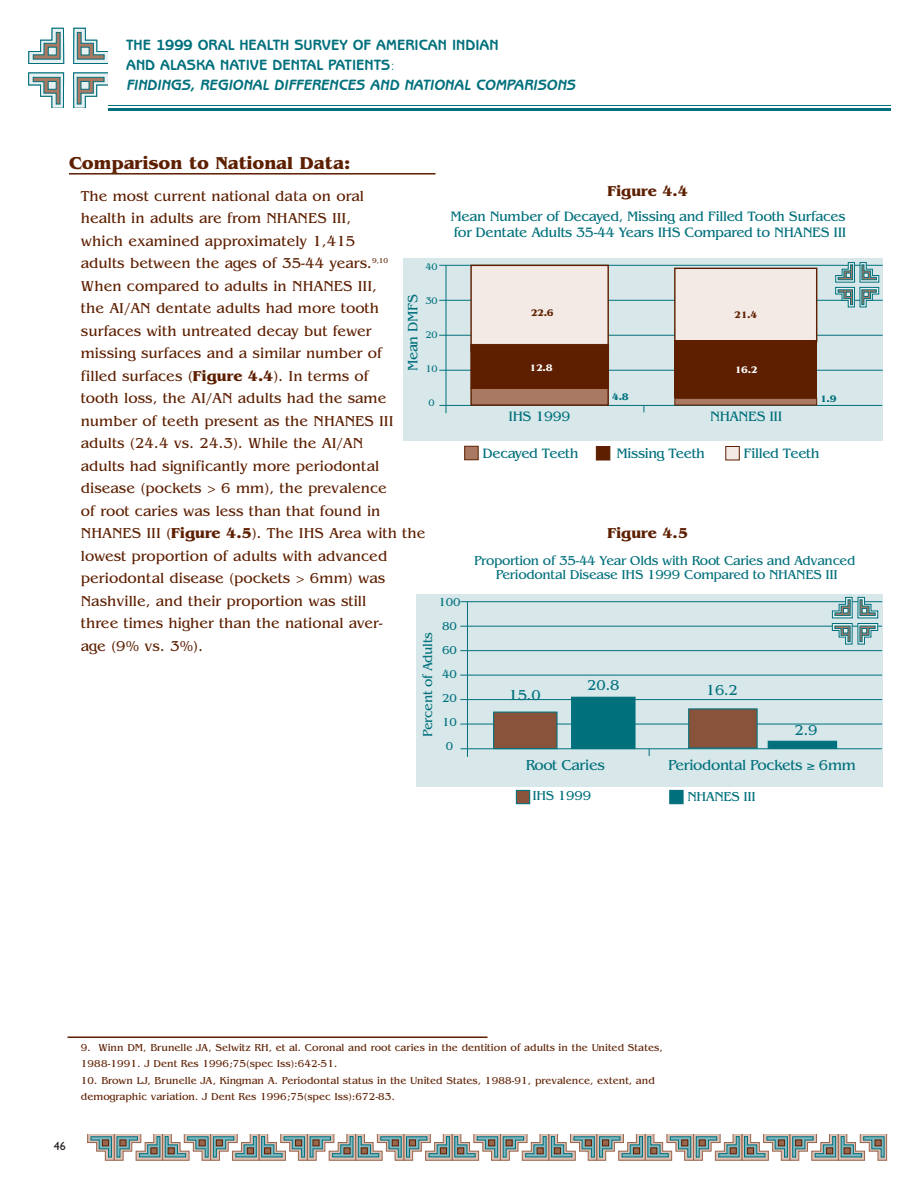
<style>
.page{position:relative;width:918px;height:1188px;background:#fff}
.page>*{position:absolute;margin:0;border:0;box-sizing:border-box;transform-origin:0 0}
.t1{font:700 18px "Benguiat";color:#5d1f00}
.t2{font:15px/22.5px "Benguiat";color:#5d1f00}
.t3{font:700 15px/20.2px "Benguiat Gothic";color:#00707c}
.t4{font:15px "Benguiat";letter-spacing:-.025em;color:#00707c}
.t5{font:700 15px "Benguiat";color:#5d1f00}
.t6{font:14.25px/15.8px "Benguiat";letter-spacing:-.025em;color:#00707c}
.t7{font:13.5px/14px "Benguiat";letter-spacing:-.025em;color:#00707c;text-align:center}
.t8{font:12px/24px "Benguiat";letter-spacing:-.025em;color:#00707c;text-align:center}
.t9{font:12px "Gill Sans";color:#231f20}
.t10{font:10.5px/16.5px "Benguiat";color:#5d1f00}
.t11{font:10.05px "Benguiat";letter-spacing:-.025em;color:#00707c}
.t12{font:700 10.05px "Benguiat";color:#fff}
.t13{font:700 10.05px "Benguiat";color:#5d1f00}
.t14{font:700 10.05px "Benguiat";color:#00707c}
.s1{font-weight:400}
.s2{font-style:italic}
.s3{font-weight:700}
</style>
<div class="page">
<hr style="left:108px;top:108px;width:783px;height:3px;background:#00707c">
<hr style="left:108px;top:105px;width:783px;height:1px;background:#00707c">
<svg style="left:87px;top:1134px;width:800px;height:27px"></svg>
<svg style="left:247px;top:1148px;width:7px;height:6px"></svg>
<hr style="left:69px;top:173px;width:367px;height:2px;background:#5d1f00">
<svg style="left:28px;top:28px;width:36px;height:36px"></svg>
<div style="left:48px;top:47px;width:9px;height:8px;background:#e8f1f2;border:1px solid #00707c"></div>
<svg style="left:73px;top:28px;width:35px;height:36px"></svg>
<div style="left:81px;top:47px;width:8px;height:8px;background:#e8f1f2"></div>
<svg style="left:28px;top:73px;width:36px;height:35px"></svg>
<div style="left:48px;top:81px;width:8px;height:8px;background:#e8f1f2;border:1px solid #00707c"></div>
<svg style="left:73px;top:73px;width:35px;height:35px"></svg>
<div style="left:81px;top:81px;width:8px;height:8px;background:#e8f1f2;border:1px solid #00707c"></div>
<div style="left:403px;top:258px;width:480px;height:183px;background:#d8e8ea"></div>
<hr style="left:439px;top:300px;width:444px;height:1px;background:#00707c">
<hr style="left:439px;top:405px;width:443px;height:1px;background:#00707c">
<hr style="left:446px;top:265px;width:1px;height:148px;background:#00707c">
<hr style="left:439px;top:265px;width:444px;height:1px;background:#00707c">
<hr style="left:439px;top:335px;width:444px;height:1px;background:#00707c">
<hr style="left:439px;top:370px;width:444px;height:1px;background:#00707c">
<div style="left:464px;top:446px;width:15px;height:14px;background:#a97963;border:1px solid #5d1f00"></div>
<div style="left:725px;top:446px;width:15px;height:14px;background:#f3eae5;border:1px solid #5d1f00"></div>
<div style="left:596px;top:446px;width:14px;height:14px;background:#5d1f00;border:1px solid #5d1f00"></div>
<div style="left:470px;top:387px;width:139px;height:19px;background:#a97963;border:1px solid #5d1f00"></div>
<div style="left:470px;top:265px;width:139px;height:87px;background:#f3eae5;border:1px solid #5d1f00"></div>
<div style="left:674px;top:398px;width:143px;height:8px;background:#a97963;border:1px solid #5d1f00"></div>
<div style="left:674px;top:268px;width:143px;height:74px;background:#f3eae5;border:1px solid #5d1f00"></div>
<div style="left:470px;top:344px;width:139px;height:45px;background:#5d1f00"></div>
<div style="left:675px;top:341px;width:142px;height:57px;background:#5d1f00"></div>
<svg style="left:835px;top:262px;width:44px;height:45px"></svg>
<div style="left:416px;top:594px;width:466px;height:192px;background:#d8e8ea"></div>
<hr style="left:460px;top:601px;width:422px;height:1px;background:#00707c">
<hr style="left:460px;top:626px;width:422px;height:1px;background:#00707c">
<hr style="left:461px;top:748px;width:421px;height:1px;background:#00707c">
<hr style="left:467px;top:601px;width:1px;height:156px;background:#00707c">
<hr style="left:460px;top:650px;width:422px;height:1px;background:#00707c">
<hr style="left:460px;top:675px;width:422px;height:1px;background:#00707c">
<hr style="left:460px;top:699px;width:422px;height:1px;background:#00707c">
<hr style="left:460px;top:724px;width:422px;height:1px;background:#00707c">
<div style="left:493px;top:712px;width:65px;height:37px;background:#89523a;border:1px solid #00707c"></div>
<div style="left:571px;top:697px;width:65px;height:52px;background:#00707c;border:1px solid #00707c"></div>
<div style="left:688px;top:708px;width:70px;height:41px;background:#89523a;border:1px solid #00707c"></div>
<div style="left:768px;top:741px;width:69px;height:8px;background:#00707c"></div>
<svg style="left:832px;top:597px;width:20px;height:47px"></svg>
<svg style="left:858px;top:597px;width:20px;height:47px"></svg>
<div style="left:516px;top:790px;width:14px;height:14px;background:#89523a;border:1px solid #00707c"></div>
<div style="left:669px;top:790px;width:15px;height:14px;background:#00707c;border:1px solid #00707c"></div>
<hr style="left:68px;top:1036px;width:420px;height:2px;background:#5d1f00">
<p class="t3" style="left:126px;top:36px;width:451px">THE 1999 ORAL HEALTH SURVEY OF AMERICAN INDIAN<br>AND ALASKA NATIVE DENTAL PATIENTS<span class="s1">:<br></span><span class="s2">FINDINGS, REGIONAL DIFFERENCES AND NATIONAL COMPARISONS</span></p>
<p class="t1" style="left:69px;top:156px;width:283px">Comparison to National Data:</p>
<p class="t2" style="left:81px;top:186px;width:346px">The most current national data on oral<br>health in adults are from NHANES III,<br>which examined approximately 1,415<br>adults between the ages of 35-44 years.<sup>9,10<br></sup>When compared to adults in NHANES III,<br>the AI/AN dentate adults had more tooth surfaces with untreated decay but fewer missing surfaces and a similar number of<br>filled surfaces (<span class="s3">Figure 4.4</span>). In terms of<br>tooth loss, the AI/AN adults had the same number of teeth present as the NHANES III adults (24.4 vs. 24.3). While the AI/AN<br>adults had significantly more periodontal disease (pockets &gt; 6 mm), the prevalence<br>of root caries was less than that found in NHANES III (<span class="s3">Figure 4.5</span>). The IHS Area with the lowest proportion of adults with advanced periodontal disease (pockets &gt; 6mm) was Nashville, and their proportion was still<br>three times higher than the national aver-<br>age (9% vs. 3%).</p>
<p class="t5" style="left:607px;top:185px;width:82px">Figure 4.4</p>
<p class="t6" style="left:450px;top:210px;width:397px">Mean Number of Decayed, Missing and Filled Tooth Surfaces for Dentate Adults 35-44 Years IHS Compared to NHANES III</p>
<p class="t11" style="left:425px;top:263px;width:14px">40</p>
<p class="t11" style="left:425px;top:297px;width:14px">30</p>
<p class="t11" style="left:425px;top:331px;width:14px">20</p>
<p class="t11" style="left:425px;top:365px;width:14px">10</p>
<p class="t11" style="left:428px;top:399px;width:8px">0</p>
<p class="t6" style="left:406px;top:371px;width:78px;rotate:-90deg">Mean DMFS</p>
<p class="t13" style="left:531px;top:309px;width:24px">22.6</p>
<p class="t13" style="left:734px;top:311px;width:24px">21.4</p>
<p class="t12" style="left:530px;top:364px;width:24px">12.8</p>
<p class="t12" style="left:735px;top:366px;width:24px">16.2</p>
<p class="t14" style="left:612px;top:393px;width:18px">4.8</p>
<p class="t14" style="left:820px;top:395px;width:18px">1.9</p>
<p class="t6" style="left:509px;top:410px;width:64px">IHS 1999</p>
<p class="t6" style="left:710px;top:410px;width:74px">NHANES III</p>
<p class="t6" style="left:483px;top:446px;width:98px">Decayed Teeth</p>
<p class="t6" style="left:617px;top:446px;width:90px">Missing Teeth</p>
<p class="t6" style="left:744px;top:446px;width:78px">Filled Teeth</p>
<p class="t5" style="left:607px;top:528px;width:82px">Figure 4.5</p>
<p class="t7" style="left:474px;top:555px;width:383px">Proportion of 35-44 Year Olds with Root Caries and Advanced<br>Periodontal Disease IHS 1999 Compared to NHANES III</p>
<p class="t8" style="left:438px;top:591px;width:24px">100<br>80<br>60<br>40<br>20<br>10<br>0</p>
<p class="t7" style="left:422px;top:737px;width:106px;rotate:-90deg">Percent of Adults</p>
<p class="t4" style="left:587px;top:679px;width:34px">20.8</p>
<p class="t4" style="left:706px;top:685px;width:34px">16.2</p>
<p class="t4" style="left:508px;top:689px;width:34px">15.0</p>
<p class="t4" style="left:795px;top:725px;width:25px">2.9</p>
<p class="t4" style="left:526px;top:759px;width:81px">Root Caries</p>
<p class="t4" style="left:668px;top:759px;width:189px">Periodontal Pockets ≥ 6mm</p>
<p class="t7" style="left:533px;top:790px;width:60px">IHS 1999</p>
<p class="t7" style="left:687px;top:791px;width:70px">NHANES III</p>
<p class="t9" style="left:54px;top:1142px;width:13px">46</p>
<p class="t10" style="left:81px;top:1040px;width:583px">9. Winn DM, Brunelle JA, Selwitz RH, et al. Coronal and root caries in the dentition of adults in the United States,<br>1988-1991. J Dent Res 1996;75(spec Iss):642-51.</p>
<p class="t10" style="left:81px;top:1073px;width:575px">10. Brown LJ, Brunelle JA, Kingman A. Periodontal status in the United States, 1988-91, prevalence, extent, and demographic variation. J Dent Res 1996;75(spec Iss):672-83.</p>
</div>
